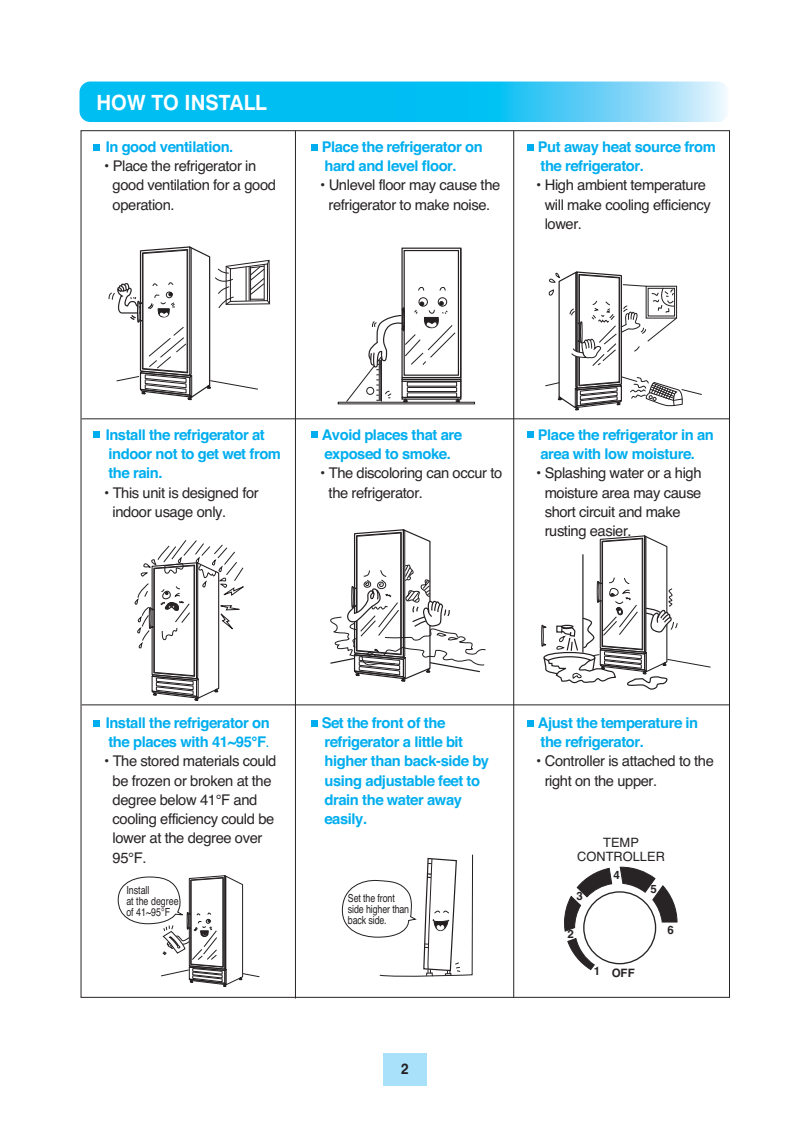
<style>
.page{position:relative;width:810px;height:1134px;background:#fff}
.page>*{position:absolute;margin:0;border:0;box-sizing:border-box;transform-origin:0 0}
.t1{font:700 21px "Swiss 721 BT";color:#fff;scale:.95 1}
.t2{font:700 15px "Swiss 721 BT";color:#231f20;scale:.9 1}
.t3{font:14.7px/19.2px "Helvetica";letter-spacing:-.03em;color:#282425}
.t4{font:700 14.7px/19.2px "Helvetica";letter-spacing:-.03em;color:#00aeef}
.t5{font:12.9px/13.4px "Helvetica";color:#282425;text-align:center}
.t6{font:700 11.55px "Helvetica";color:#282425}
.t7{font:11.1px/11.1px "Helvetica";letter-spacing:-.015em;color:#231f20;scale:.8 1}
.s1{font-weight:400}
</style>
<div class="page">
<svg style="left:80px;top:82px;width:648px;height:40px;background:#2ac6f4"></svg>
<div style="left:93px;top:144px;width:7px;height:6px;background:#00aeef"></div>
<svg style="left:311px;top:144px;width:6px;height:6px"></svg>
<div style="left:527px;top:144px;width:7px;height:6px;background:#00aeef"></div>
<div style="left:93px;top:432px;width:7px;height:6px;background:#00aeef"></div>
<svg style="left:311px;top:432px;width:6px;height:6px"></svg>
<div style="left:527px;top:432px;width:7px;height:6px;background:#00aeef"></div>
<div style="left:93px;top:720px;width:7px;height:7px;background:#00aeef"></div>
<div style="left:311px;top:720px;width:6px;height:7px;background:#00aeef"></div>
<div style="left:527px;top:720px;width:7px;height:7px;background:#00aeef"></div>
<hr style="left:82px;top:705px;width:647px;height:1px;background:#282425">
<hr style="left:82px;top:419px;width:647px;height:1px;background:#282425">
<hr style="left:513px;top:131px;width:1px;height:867px;background:#282425">
<hr style="left:295px;top:131px;width:1px;height:867px;background:#282425">
<svg style="left:330px;top:529px;width:156px;height:153px"></svg>
<svg style="left:134px;top:540px;width:110px;height:161px"></svg>
<svg style="left:541px;top:535px;width:170px;height:154px"></svg>
<svg style="left:108px;top:246px;width:163px;height:155px"></svg>
<svg style="left:345px;top:247px;width:117px;height:156px"></svg>
<div style="left:401px;top:397px;width:60px;height:3px;border:1px solid #231f20"></div>
<svg style="left:545px;top:271px;width:157px;height:149px"></svg>
<svg style="left:342px;top:854px;width:131px;height:232px"></svg>
<svg style="left:567px;top:938px;width:28px;height:32px"></svg>
<svg style="left:619px;top:866px;width:58px;height:57px"></svg>
<svg style="left:564px;top:868px;width:49px;height:64px"></svg>
<div style="left:583px;top:891px;width:73px;height:73px;border:1px solid #282425;border-radius:50%"></div>
<svg style="left:118px;top:875px;width:142px;height:112px"></svg>
<h1 class="t1" style="left:96px;top:90px;width:181px">HOW TO INSTALL</h1>
<p class="t4" style="left:106px;top:139px;width:129px">In good ventilation.</p>
<p class="t3" style="left:113px;top:158px;width:165px;text-indent:-8px">• Place the refrigerator in good ventilation for a good operation.</p>
<p class="t4" style="left:322px;top:139px;width:162px">Place the refrigerator on hard and level floor.</p>
<p class="t3" style="left:320px;top:177px;width:182px;text-align:center">• Unlevel floor may cause the refrigerator to make noise.</p>
<p class="t4" style="left:538px;top:139px;width:180px">Put away heat source from the refrigerator.</p>
<p class="t3" style="left:545px;top:177px;width:168px;text-indent:-8px">• High ambient temperature will make cooling efficiency lower.</p>
<p class="t4" style="left:106px;top:427px;width:177px">Install the refrigerator at indoor not to get wet from the rain.</p>
<p class="t3" style="left:113px;top:484px;width:148px;text-indent:-8px">• This unit is designed for indoor usage only.</p>
<p class="t4" style="left:322px;top:427px;width:142px">Avoid places that are exposed to smoke.</p>
<p class="t3" style="left:329px;top:465px;width:175px;text-indent:-8px">• The discoloring can occur to the refrigerator.</p>
<p class="t4" style="left:538px;top:427px;width:178px">Place the refrigerator in an area with low moisture.</p>
<p class="t3" style="left:545px;top:465px;width:158px;text-indent:-8px">• Splashing water or a high moisture area may cause short circuit and make rusting easier.</p>
<p class="t4" style="left:106px;top:715px;width:166px">Install the refrigerator on the places with 41~95°F<span class="s1">.</span></p>
<p class="t3" style="left:113px;top:753px;width:165px;text-indent:-8px">• The stored materials could be frozen or broken at the degree below 41°F and cooling efficiency could be lower at the degree over<br>95°F.</p>
<p class="t4" style="left:322px;top:715px;width:169px">Set the front of the refrigerator a little bit higher than back-side by using adjustable feet to drain the water away easily.</p>
<p class="t7" style="left:126px;top:885px;width:67px">Install<br>at the degree of 41~95 F</p>
<p class="t7" style="left:348px;top:894px;width:78px">Set the front side higher than back side.</p>
<p class="t2" style="left:401px;top:1060px;width:10px">2</p>
<p class="t4" style="left:538px;top:715px;width:162px">Ajust the temperature in the refrigerator.</p>
<p class="t3" style="left:545px;top:753px;width:171px;text-indent:-8px">• Controller is attached to the right on the upper.</p>
<p class="t5" style="left:577px;top:837px;width:89px">TEMP<br>CONTROLLER</p>
<p class="t6" style="left:576px;top:892px;width:8px">3</p>
<p class="t6" style="left:568px;top:930px;width:8px">2</p>
<p class="t6" style="left:594px;top:967px;width:8px">1</p>
<p class="t6" style="left:613px;top:871px;width:8px">4</p>
<p class="t6" style="left:612px;top:969px;width:25px">OFF</p>
<p class="t6" style="left:651px;top:885px;width:8px">5</p>
<p class="t6" style="left:668px;top:926px;width:8px">6</p>
</div>
